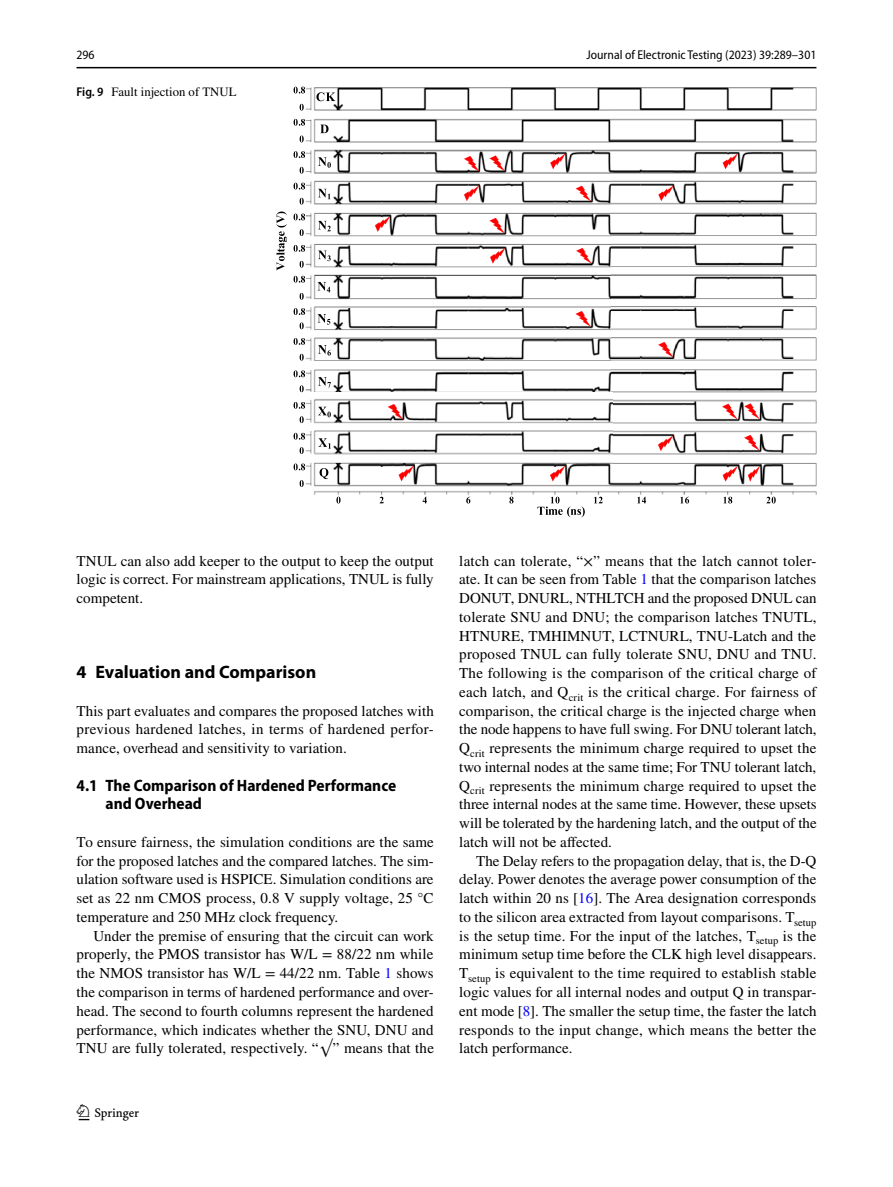
<style>
.page{position:relative;width:893px;height:1187px;background:#fff}
.page>*{position:absolute;margin:0;border:0;box-sizing:border-box;transform-origin:0 0}
.t1{font:22.5px "Springnew Regular 2";color:#000}
.t2{font:700 18px "Myriad Pro";color:#000}
.t3{font:700 semi-condensed 16.5px/18.8px "Myriad Pro";color:#000}
.t4{font:15px/18.8px "STIX";letter-spacing:.005em;color:#000;text-align:justify}
.t5{font:semi-condensed 12.75px "Myriad Pro";color:#000}
.t6{font:12.75px "STIX";color:#000}
.s1{font-family:"Myriad Pro";font-weight:600;font-stretch:semi-condensed}
.s2{color:#00f}
</style>
<div class="page">
<hr style="left:77px;top:67px;width:739px;height:1px;background:#000">
<svg style="left:276px;top:211px;width:11px;height:59px"></svg>
<img style="left:306px;top:87px;width:510px;height:408px">
<svg style="left:336px;top:496px;width:5px;height:7px"></svg>
<svg style="left:380px;top:496px;width:4px;height:7px"></svg>
<svg style="left:423px;top:496px;width:4px;height:7px"></svg>
<svg style="left:466px;top:496px;width:4px;height:7px"></svg>
<svg style="left:509px;top:496px;width:4px;height:7px"></svg>
<svg style="left:537px;top:496px;width:48px;height:21px"></svg>
<svg style="left:594px;top:496px;width:9px;height:7px"></svg>
<svg style="left:637px;top:496px;width:9px;height:7px"></svg>
<svg style="left:680px;top:496px;width:9px;height:7px"></svg>
<svg style="left:723px;top:496px;width:9px;height:7px"></svg>
<svg style="left:766px;top:496px;width:10px;height:7px"></svg>
<svg style="left:300px;top:104px;width:4px;height:7px"></svg>
<svg style="left:294px;top:87px;width:11px;height:6px"></svg>
<svg style="left:300px;top:136px;width:4px;height:6px"></svg>
<svg style="left:294px;top:119px;width:11px;height:7px"></svg>
<svg style="left:300px;top:198px;width:4px;height:6px"></svg>
<svg style="left:294px;top:183px;width:11px;height:6px"></svg>
<svg style="left:300px;top:167px;width:4px;height:7px"></svg>
<svg style="left:294px;top:151px;width:11px;height:7px"></svg>
<svg style="left:300px;top:261px;width:4px;height:7px"></svg>
<svg style="left:294px;top:245px;width:11px;height:7px"></svg>
<svg style="left:300px;top:229px;width:4px;height:7px"></svg>
<svg style="left:294px;top:213px;width:11px;height:7px"></svg>
<svg style="left:300px;top:322px;width:4px;height:7px"></svg>
<svg style="left:294px;top:308px;width:11px;height:7px"></svg>
<svg style="left:300px;top:293px;width:4px;height:7px"></svg>
<svg style="left:294px;top:276px;width:11px;height:6px"></svg>
<svg style="left:300px;top:416px;width:4px;height:7px"></svg>
<svg style="left:294px;top:402px;width:11px;height:6px"></svg>
<svg style="left:300px;top:385px;width:4px;height:7px"></svg>
<svg style="left:294px;top:370px;width:11px;height:7px"></svg>
<svg style="left:300px;top:354px;width:4px;height:6px"></svg>
<svg style="left:294px;top:338px;width:11px;height:7px"></svg>
<svg style="left:300px;top:480px;width:4px;height:7px"></svg>
<svg style="left:294px;top:463px;width:11px;height:7px"></svg>
<svg style="left:300px;top:447px;width:4px;height:7px"></svg>
<svg style="left:294px;top:433px;width:11px;height:6px"></svg>
<svg style="left:316px;top:92px;width:19px;height:9px"></svg>
<svg style="left:320px;top:125px;width:9px;height:8px"></svg>
<svg style="left:318px;top:282px;width:12px;height:10px"></svg>
<svg style="left:318px;top:250px;width:13px;height:11px"></svg>
<svg style="left:318px;top:221px;width:13px;height:10px"></svg>
<svg style="left:318px;top:189px;width:13px;height:10px"></svg>
<svg style="left:318px;top:157px;width:13px;height:11px"></svg>
<svg style="left:318px;top:314px;width:12px;height:10px"></svg>
<svg style="left:318px;top:345px;width:13px;height:10px"></svg>
<svg style="left:318px;top:377px;width:13px;height:10px"></svg>
<svg style="left:318px;top:407px;width:13px;height:10px"></svg>
<svg style="left:318px;top:438px;width:13px;height:10px"></svg>
<svg style="left:320px;top:468px;width:8px;height:11px"></svg>
<svg style="left:399px;top:466px;width:15px;height:15px"></svg>
<svg style="left:490px;top:248px;width:15px;height:15px"></svg>
<svg style="left:464px;top:185px;width:15px;height:16px"></svg>
<svg style="left:375px;top:216px;width:15px;height:16px"></svg>
<svg style="left:658px;top:185px;width:15px;height:16px"></svg>
<svg style="left:550px;top:466px;width:15px;height:15px"></svg>
<svg style="left:550px;top:154px;width:15px;height:15px"></svg>
<svg style="left:748px;top:466px;width:12px;height:15px"></svg>
<svg style="left:723px;top:466px;width:15px;height:15px"></svg>
<svg style="left:723px;top:154px;width:15px;height:15px"></svg>
<svg style="left:658px;top:435px;width:15px;height:16px"></svg>
<svg style="left:388px;top:404px;width:15px;height:15px"></svg>
<svg style="left:464px;top:156px;width:15px;height:15px"></svg>
<svg style="left:490px;top:155px;width:15px;height:16px"></svg>
<svg style="left:576px;top:248px;width:15px;height:15px"></svg>
<svg style="left:490px;top:218px;width:15px;height:15px"></svg>
<svg style="left:576px;top:186px;width:15px;height:15px"></svg>
<svg style="left:576px;top:311px;width:15px;height:15px"></svg>
<svg style="left:658px;top:342px;width:15px;height:15px"></svg>
<svg style="left:722px;top:403px;width:15px;height:16px"></svg>
<svg style="left:744px;top:403px;width:15px;height:16px"></svg>
<svg style="left:744px;top:435px;width:15px;height:15px"></svg>
<p class="t5" style="left:77px;top:48px;width:20px">296</p>
<p class="t5" style="left:586px;top:48px;width:231px">Journal of Electronic Testing (2023) 39:289–301</p>
<p class="t6" style="left:77px;top:83px;width:161px"><span class="s1">Fig. 9</span> Fault injection of TNUL</p>
<p class="t4" style="left:77px;top:552px;width:359px">TNUL can also add keeper to the output to keep the output logic is correct. For mainstream applications, TNUL is fully competent.</p>
<p class="t2" style="left:77px;top:660px;width:241px">4 Evaluation and Comparison</p>
<p class="t4" style="left:77px;top:702px;width:359px">This part evaluates and compares the proposed latches with previous hardened latches, in terms of hardened perfor&shy;mance, overhead and sensitivity to variation.</p>
<p class="t3" style="left:105px;top:775px;width:292px;text-indent:-29px">4.1 The Comparison of Hardened Performance and Overhead</p>
<p class="t4" style="left:77px;top:833px;width:359px">To ensure fairness, the simulation conditions are the same for the proposed latches and the compared latches. The sim&shy;ulation software used is HSPICE. Simulation conditions are set as 22 nm CMOS process, 0.8 V supply voltage, 25 °C temperature and 250 MHz clock frequency.</p>
<p class="t4" style="left:77px;top:927px;width:359px;text-indent:17px">Under the premise of ensuring that the circuit can work properly, the PMOS transistor has W/L = 88/22 nm while the NMOS transistor has W/L = 44/22 nm. Table <span class="s2">1</span> shows the comparison in terms of hardened performance and over&shy;head. The second to fourth columns represent the hardened performance, which indicates whether the SNU, DNU and TNU are fully tolerated, respectively. “√” means that the</p>
<h1 class="t1" style="left:79px;top:1104px;width:62px">1 3</h1>
<p class="t4" style="left:459px;top:552px;width:359px">latch can tolerate, “×” means that the latch cannot toler&shy;ate. It can be seen from Table <span class="s2">1</span> that the comparison latches DONUT, DNURL, NTHLTCH and the proposed DNUL can tolerate SNU and DNU; the comparison latches TNUTL, HTNURE, TMHIMNUT, LCTNURL, TNU-Latch and the proposed TNUL can fully tolerate SNU, DNU and TNU.<br>The following is the comparison of the critical charge of each latch, and Q<sub>crit</sub> is the critical charge. For fairness of comparison, the critical charge is the injected charge when the node happens to have full swing. For DNU tolerant latch, Q<sub>crit</sub> represents the minimum charge required to upset the two internal nodes at the same time; For TNU tolerant latch, Q<sub>crit</sub> represents the minimum charge required to upset the three internal nodes at the same time. However, these upsets will be tolerated by the hardening latch, and the output of the latch will not be affected.</p>
<p class="t4" style="left:459px;top:852px;width:359px;text-indent:17px">The Delay refers to the propagation delay, that is, the D-Q delay. Power denotes the average power consumption of the latch within 20 ns [<span class="s2">16</span>]. The Area designation corresponds to the silicon area extracted from layout comparisons. T<sub>setup </sub>is the setup time. For the input of the latches, T<sub>setup</sub> is the minimum setup time before the CLK high level disappears.<br>T<sub>setup</sub> is equivalent to the time required to establish stable logic values for all internal nodes and output Q in transpar&shy;ent mode [<span class="s2">8</span>]. The smaller the setup time, the faster the latch responds to the input change, which means the better the latch performance.</p>
</div>
